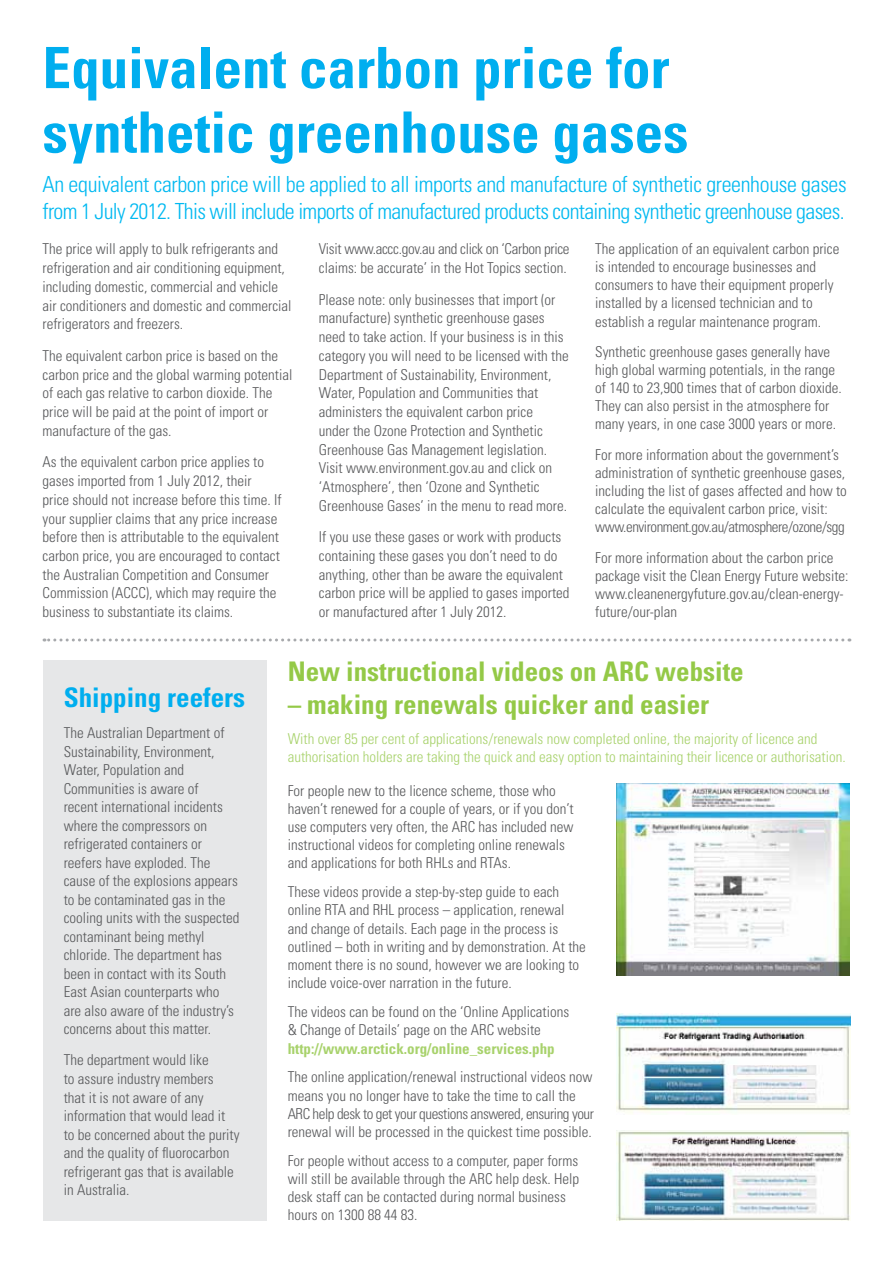
<style>
.page{position:relative;width:893px;height:1263px;background:#fff}
.page>*{position:absolute;margin:0;border:0;box-sizing:border-box;transform-origin:0 0}
.t1{font:700 condensed 57px/64.5px "Univers";color:#00aeef}
.t2{font:700 condensed 27px "Univers";color:#94c947}
.t3{font:700 condensed 27px "Univers";color:#00aeef}
.t4{font:300 condensed 22.2px/27px "Univers";letter-spacing:-.03em;color:#00b9f1}
.t5{font:300 condensed 15px/18.8px "Univers";color:#58595b}
.t6{font:300 condensed 15px/18px "Univers";color:#a8d26c}
.t7{font:300 condensed 15px/18.8px "Univers";letter-spacing:-.02em;color:#58595b}
.t8{font:700 condensed 15px "Univers";color:#a8d26c}
</style>
<div class="page">
<div style="left:43px;top:660px;width:223px;height:560px;background:#e6e7e8"></div>
<img style="left:617px;top:1013px;width:233px;height:101px">
<img style="left:617px;top:1130px;width:233px;height:90px">
<img style="left:617px;top:784px;width:232px;height:191px">
<svg style="left:44px;top:638px;width:799px;height:3px"></svg>
<h1 class="t1" style="left:43px;top:35px;width:647px">Equivalent carbon price for synthetic greenhouse gases</h1>
<h3 class="t4" style="left:43px;top:171px;width:806px">An equivalent carbon price will be applied to all imports and manufacture of synthetic greenhouse gases from 1 July 2012. This will include imports of manufactured products containing synthetic greenhouse gases.</h3>
<p class="t5" style="left:43px;top:240px;width:251px">The price will apply to bulk refrigerants and refrigeration and air conditioning equipment, including domestic, commercial and vehicle air conditioners and domestic and commercial refrigerators and freezers.</p>
<p class="t5" style="left:43px;top:346px;width:251px">The equivalent carbon price is based on the carbon price and the global warming potential of each gas relative to carbon dioxide. The price will be paid at the point of import or manufacture of the gas.</p>
<p class="t5" style="left:43px;top:453px;width:241px">As the equivalent carbon price applies to gases imported from 1 July 2012, their price should not increase before this time. If your supplier claims that any price increase before then is attributable to the equivalent carbon price, you are encouraged to contact the Australian Competition and Consumer Commission (ACCC), which may require the business to substantiate its claims.</p>
<p class="t7" style="left:319px;top:240px;width:252px">Visit www.accc.gov.au and click on ‘Carbon price claims: be accurate’ in the Hot Topics section.</p>
<p class="t5" style="left:319px;top:290px;width:251px">Please note: only businesses that import (or manufacture) synthetic greenhouse gases need to take action. If your business is in this category you will need to be licensed with the Department of Sustainability, Environment, Water, Population and Communities that administers the equivalent carbon price<br>under the Ozone Protection and Synthetic Greenhouse Gas Management legislation.<br>Visit www.environment.gov.au and click on ‘Atmosphere’, then ‘Ozone and Synthetic Greenhouse Gases’ in the menu to read more.</p>
<p class="t5" style="left:319px;top:528px;width:252px">If you use these gases or work with products containing these gases you don’t need to do anything, other than be aware the equivalent carbon price will be applied to gases imported or manufactured after 1 July 2012.</p>
<p class="t5" style="left:595px;top:240px;width:245px;line-height:18px">The application of an equivalent carbon price is intended to encourage businesses and consumers to have their equipment properly installed by a licensed technician and to establish a regular maintenance program.</p>
<p class="t5" style="left:595px;top:343px;width:248px;line-height:18px">Synthetic greenhouse gases generally have high global warming potentials, in the range of 140 to 23,900 times that of carbon dioxide.<br>They can also persist in the atmosphere for many years, in one case 3000 years or more.</p>
<p class="t5" style="left:595px;top:446px;width:253px;line-height:18px">For more information about the government’s administration of synthetic greenhouse gases, including the list of gases affected and how to calculate the equivalent carbon price, visit: www.environment.gov.au/atmosphere/ozone/sgg</p>
<p class="t5" style="left:595px;top:549px;width:255px;line-height:18px">For more information about the carbon price package visit the Clean Energy Future website: www.cleanenergyfuture.gov.au/clean-energy&shy;future/our-plan</p>
<h2 class="t3" style="left:64px;top:681px;width:183px">Shipping reefers</h2>
<p class="t5" style="left:64px;top:723px;width:177px">The Australian Department of<br>Sustainability, Environment,<br>Water, Population and<br>Communities is aware of<br>recent international incidents where the compressors on refrigerated containers or reefers have exploded. The cause of the explosions appears to be contaminated gas in the cooling units with the suspected contaminant being methyl chloride. The department has been in contact with its South<br>East Asian counterparts who are also aware of the industry’s concerns about this matter.</p>
<p class="t5" style="left:64px;top:1051px;width:177px">The department would like<br>to assure industry members<br>that it is not aware of any information that would lead it to be concerned about the purity and the quality of fluorocarbon refrigerant gas that is available in Australia.</p>
<h2 class="t2" style="left:288px;top:655px;width:458px">New instructional videos on ARC website</h2>
<h2 class="t2" style="left:288px;top:687px;width:423px">– making renewals quicker and easier</h2>
<p class="t6" style="left:288px;top:730px;width:559px">With over 85 per cent of applications/renewals now completed online, the majority of licence and authorisation holders are taking the quick and easy option to maintaining their licence or authorisation.</p>
<p class="t5" style="left:288px;top:781px;width:287px;line-height:18.1px">For people new to the licence scheme, those who haven’t renewed for a couple of years, or if you don’t use computers very often, the ARC has included new instructional videos for completing online renewals and applications for both RHLs and RTAs.</p>
<p class="t5" style="left:288px;top:883px;width:300px;line-height:18.1px">These videos provide a step-by-step guide to each online RTA and RHL process – application, renewal and change of details. Each page in the process is outlined – both in writing and by demonstration. At the moment there is no sound, however we are looking to include voice-over narration in the future.</p>
<p class="t5" style="left:288px;top:1003px;width:283px;line-height:18.1px">The videos can be found on the ‘Online Applications &amp; Change of Details’ page on the ARC website</p>
<p class="t8" style="left:288px;top:1039px;width:268px">http://www.arctick.org/online_services.php</p>
<p class="t5" style="left:288px;top:1068px;width:308px;line-height:18.1px">The online application/renewal instructional videos now means you no longer have to take the time to call the ARC help desk to get your questions answered, ensuring your renewal will be processed in the quickest time possible.</p>
<p class="t5" style="left:288px;top:1151px;width:293px;line-height:18.1px">For people without access to a computer, paper forms will still be available through the ARC help desk. Help desk staff can be contacted during normal business hours on 1300 88 44 83.</p>
</div>
